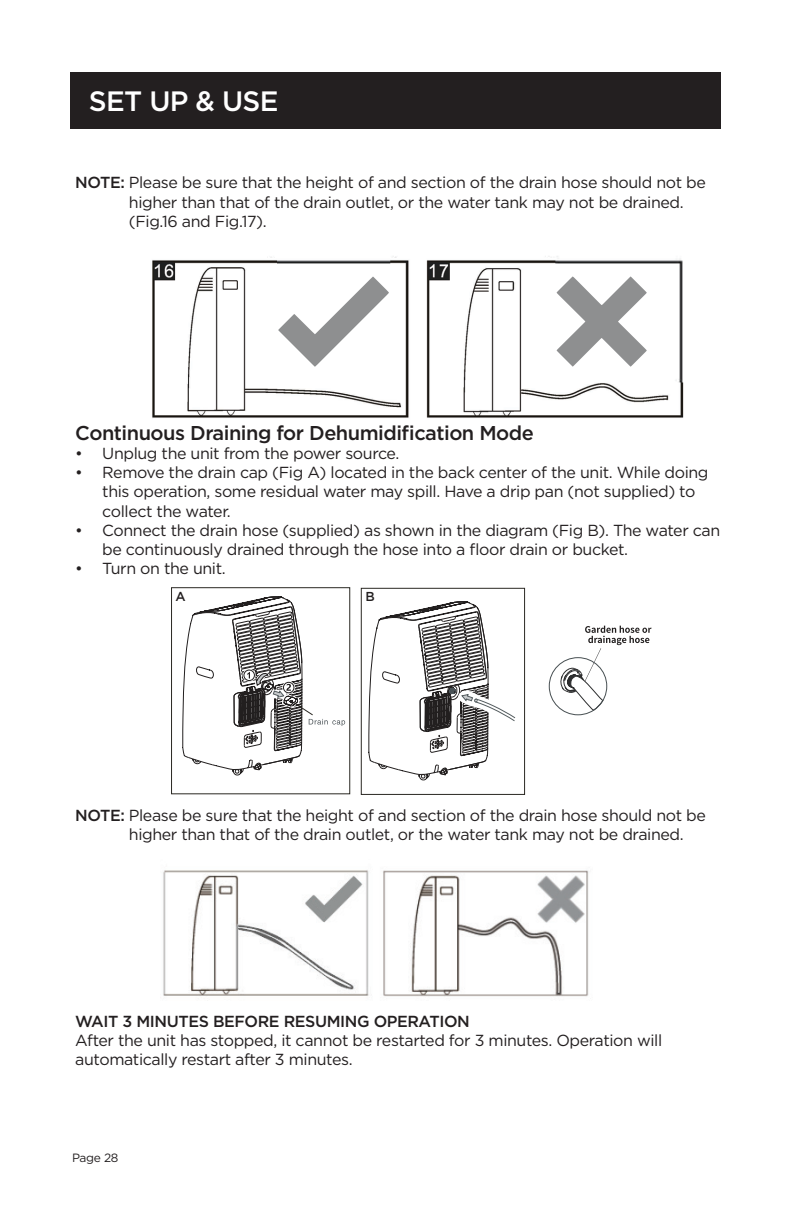
<style>
.page{position:relative;width:792px;height:1224px;background:#fff}
.page>*{position:absolute;margin:0;border:0;box-sizing:border-box;transform-origin:0 0}
.t1{font:500 28px "Gotham";letter-spacing:-.025em;color:#fff}
.t2{font:500 20px "Gotham";letter-spacing:-.025em;color:#231f20}
.t3{font:16px/19.2px "Gotham";letter-spacing:-.025em;color:#231f20}
.t4{font:500 16px "Gotham";letter-spacing:-.025em;color:#231f20}
.t5{font:500 13px "Gotham";color:#231f20}
.t6{font:12px "Gotham";letter-spacing:-.025em;color:#231f20}
.s1{font-weight:500}
</style>
<div class="page">
<div style="left:71px;top:72px;width:650px;height:57px;background:#231f20"></div>
<img style="left:152px;top:258px;width:532px;height:160px">
<svg style="left:278px;top:277px;width:111px;height:90px"></svg>
<svg style="left:557px;top:276px;width:90px;height:91px"></svg>
<img style="left:163px;top:870px;width:426px;height:127px">
<svg style="left:560px;top:626px;width:92px;height:85px"></svg>
<div style="left:549px;top:657px;width:58px;height:58px;border:1px solid #474f52;border-radius:50%"></div>
<svg style="left:182px;top:596px;width:163px;height:179px"></svg>
<div style="left:171px;top:588px;width:179px;height:206px;border:1px solid #2a2823"></div>
<svg style="left:369px;top:601px;width:147px;height:179px"></svg>
<div style="left:361px;top:588px;width:164px;height:207px;border:1px solid #2a2823"></div>
<h1 class="t1" style="left:89px;top:83px;width:191px">SET UP &amp; USE</h1>
<p class="t3" style="left:129px;top:173px;width:579px;text-indent:-54px"><span class="s1">NOTE:</span> Please be sure that the height of and section of the drain hose should not be higher than that of the drain outlet, or the water tank may not be drained. (Fig.16 and Fig.17).</p>
<p class="t2" style="left:75px;top:420px;width:460px">Continuous Draining for Dehumidification Mode</p>
<p class="t3" style="left:75px;top:443px;width:326px">• Unplug the unit from the power source.</p>
<p class="t3" style="left:102px;top:463px;width:608px;text-indent:-27px">• Remove the drain cap (Fig A) located in the back center of the unit. While doing this operation, some residual water may spill. Have a drip pan (not supplied) to collect the water.</p>
<p class="t3" style="left:102px;top:520px;width:620px;text-indent:-27px">• Connect the drain hose (supplied) as shown in the diagram (Fig B). The water can be continuously drained through the hose into a floor drain or bucket.</p>
<p class="t3" style="left:75px;top:559px;width:152px">• Turn on the unit.</p>
<p class="t5" style="left:176px;top:588px;width:12px">A</p>
<p class="t5" style="left:365px;top:587px;width:11px">B</p>
<p class="t3" style="left:129px;top:805px;width:579px;text-indent:-54px"><span class="s1">NOTE:</span> Please be sure that the height of and section of the drain hose should not be higher than that of the drain outlet, or the water tank may not be drained.</p>
<p class="t4" style="left:75px;top:1011px;width:396px">WAIT 3 MINUTES BEFORE RESUMING OPERATION</p>
<p class="t3" style="left:75px;top:1030px;width:588px">After the unit has stopped, it cannot be restarted for 3 minutes. Operation will automatically restart after 3 minutes.</p>
<p class="t6" style="left:72px;top:1150px;width:48px">Page 28</p>
</div>
